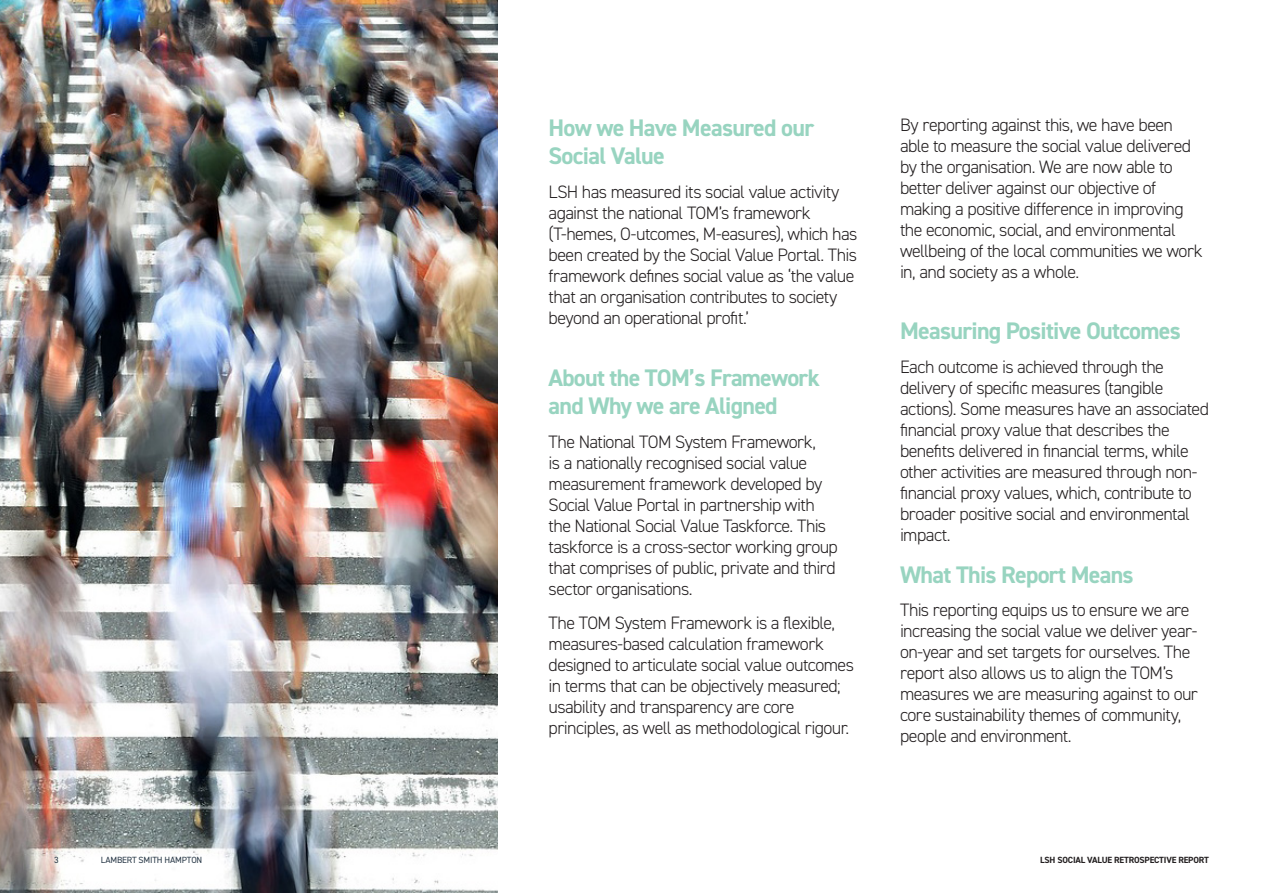
<style>
.page{position:relative;width:1263px;height:893px;background:#fff}
.page>*{position:absolute;margin:0;border:0;box-sizing:border-box;transform-origin:0 0}
.t1{font:700 24px/28.8px "DIN2014";letter-spacing:-.03em;color:#98d4c0}
.t2{font:300 18px/21px "DIN2014";letter-spacing:-.035em;color:#231f20}
.t3{font:700 9px "DIN2014";letter-spacing:-.02em;color:#231f20}
.t4{font:9px "DIN2014";letter-spacing:-.02em;color:#263645}
</style>
<div class="page">
<img style="left:0;top:0;width:497px;height:893px">
<p class="t4" style="left:54px;top:854px;width:6px">3</p>
<p class="t4" style="left:101px;top:854px;width:103px">LAMBERT SMITH HAMPTON</p>
<p class="t1" style="left:549px;top:113px;width:267px">How we Have Measured our<br>Social Value</p>
<p class="t2" style="left:549px;top:182px;width:310px">LSH has measured its social value activity against the national TOM’s framework (T-hemes, O-utcomes, M-easures), which has been created by the Social Value Portal. This framework defines social value as ‘the value that an organisation contributes to society beyond an operational profit.’</p>
<p class="t1" style="left:549px;top:363px;width:273px">About the TOM’s Framework and Why we are Aligned</p>
<p class="t2" style="left:549px;top:431px;width:291px">The National TOM System Framework,<br>is a nationally recognised social value measurement framework developed by Social Value Portal in partnership with the National Social Value Taskforce. This taskforce is a cross-sector working group that comprises of public, private and third sector organisations.</p>
<p class="t2" style="left:549px;top:612px;width:307px">The TOM System Framework is a flexible, measures-based calculation framework designed to articulate social value outcomes in terms that can be objectively measured; usability and transparency are core principles, as well as methodological rigour.</p>
<p class="t2" style="left:900px;top:114px;width:304px">By reporting against this, we have been able to measure the social value delivered by the organisation. We are now able to better deliver against our objective of making a positive difference in improving the economic, social, and environmental wellbeing of the local communities we work in, and society as a whole.</p>
<p class="t1" style="left:900px;top:316px;width:282px">Measuring Positive Outcomes</p>
<p class="t2" style="left:900px;top:356px;width:310px">Each outcome is achieved through the delivery of specific measures (tangible actions). Some measures have an associated financial proxy value that describes the benefits delivered in financial terms, while other activities are measured through non&shy;financial proxy values, which, contribute to broader positive social and environmental impact.</p>
<p class="t1" style="left:900px;top:560px;width:235px">What This Report Means</p>
<p class="t2" style="left:900px;top:600px;width:299px">This reporting equips us to ensure we are increasing the social value we deliver year&shy;on-year and set targets for ourselves. The report also allows us to align the TOM’s measures we are measuring against to our core sustainability themes of community, people and environment.</p>
<p class="t3" style="left:1040px;top:854px;width:170px">LSH SOCIAL VALUE RETROSPECTIVE REPORT</p>
</div>
